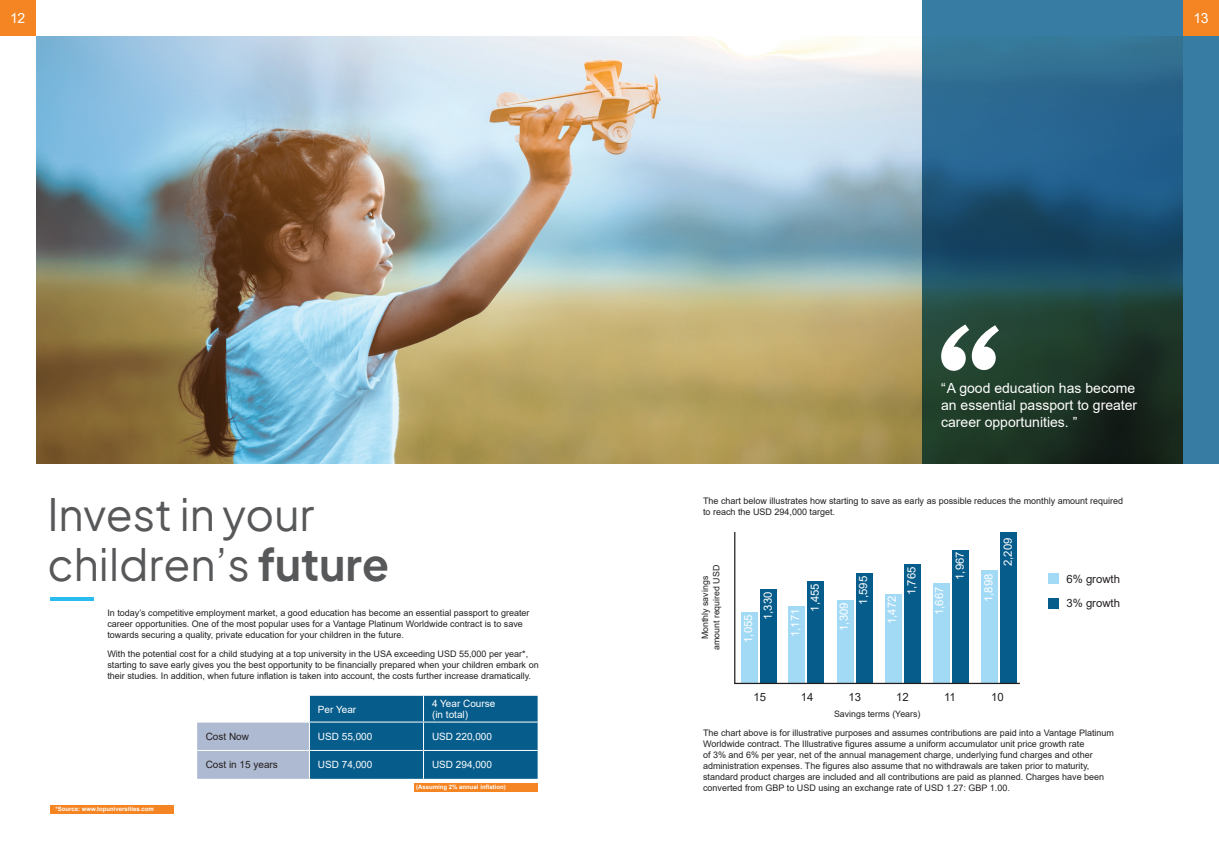
<style>
.page{position:relative;width:1219px;height:857px;background:#fff}
.page>*{position:absolute;margin:0;border:0;box-sizing:border-box;transform-origin:0 0}
.large_para_text{font:44px/50px "Plus Jakarta Sans";color:#57585a}
.text{font:14px/17px "Arial";color:#fff}
.t1{font:11.3px "Arial";color:#fff}
.large_para_text-2{font:11.3px "Arial";color:#231f20}
.text-2{font:10px/11px "Arial";color:#fff}
.text-3{font:10px "Arial";color:#231f20}
.large_para_text-3{font:9px/11px "Arial";color:#231f20}
.middle_size_intro{font:9px/11px "Arial";color:#231f20}
.large_para_text-4{font:8.8px "Arial";color:#231f20}
.large_para_text-5{font:700 6px "Arial";color:#fff}
.s1{font-weight:700}
</style>
<div class="page">
<div style="left:50px;top:805px;width:124px;height:8px;background:#f58523"></div>
<div style="left:741px;top:612px;width:16px;height:70px;background:#a2daf6"></div>
<div style="left:760px;top:589px;width:16px;height:93px;background:#065c8b"></div>
<div style="left:788px;top:606px;width:16px;height:76px;background:#a2daf6"></div>
<div style="left:807px;top:581px;width:17px;height:101px;background:#065c8b"></div>
<div style="left:837px;top:600px;width:16px;height:82px;background:#a2daf6"></div>
<div style="left:856px;top:573px;width:16px;height:109px;background:#065c8b"></div>
<div style="left:885px;top:593px;width:16px;height:90px;background:#a2daf6"></div>
<div style="left:904px;top:564px;width:16px;height:119px;background:#065c8b"></div>
<div style="left:933px;top:583px;width:16px;height:100px;background:#a2daf6"></div>
<div style="left:952px;top:549px;width:16px;height:134px;background:#065c8b"></div>
<div style="left:981px;top:569px;width:16px;height:114px;background:#a2daf6"></div>
<div style="left:1000px;top:531px;width:16px;height:152px;background:#065c8b"></div>
<hr style="left:735px;top:682px;width:285px;height:1px;background:#231f20">
<div style="left:1048px;top:572px;width:11px;height:11px;background:#a2daf6"></div>
<div style="left:1048px;top:597px;width:11px;height:11px;background:#065c8b"></div>
<hr style="left:734px;top:531px;width:1px;height:152px;background:#231f20">
<img style="left:36px;top:36px;width:886px;height:427px">
<svg style="left:922px;top:0;width:297px;height:463px;background:#25566a"></svg>
<svg style="left:941px;top:324px;width:58px;height:46px"></svg>
<div style="left:414px;top:783px;width:124px;height:8px;background:#f58523"></div>
<svg style="left:197px;top:695px;width:341px;height:83px;background:#4d87aa"></svg>
<svg style="left:50px;top:597px;width:44px;height:3px"></svg>
<div style="left:0;top:0;width:36px;height:36px;background:#f58523"></div>
<div style="left:1183px;top:0;width:36px;height:36px;background:#f58523"></div>
<h2 class="text" style="left:10px;top:9px;width:17px">12</h2>
<h2 class="text" style="left:1193px;top:9px;width:17px">13</h2>
<p class="large_para_text" style="left:47px;top:484px;width:343px">Invest in your children’s <span class="s1">future</span></p>
<p class="large_para_text-3" style="left:107px;top:606px;width:424px">In today’s competitive employment market, a good education has become an essential passport to greater career opportunities. One of the most popular uses for a Vantage Platinum Worldwide contract is to save towards securing a quality, private education for your children in the future.</p>
<p class="large_para_text-3" style="left:107px;top:648px;width:433px">With the potential cost for a child studying at a top university in the USA exceeding USD 55,000 per year*, starting to save early gives you the best opportunity to be financially prepared when your children embark on their studies. In addition, when future inflation is taken into account, the costs further increase dramatically.</p>
<p class="text-2" style="left:318px;top:703px;width:40px">Per Year</p>
<p class="text-2" style="left:432px;top:697px;width:65px">4 Year Course (in total)</p>
<p class="text-3" style="left:206px;top:729px;width:45px">Cost Now</p>
<p class="text-2" style="left:318px;top:730px;width:56px">USD 55,000</p>
<p class="text-2" style="left:432px;top:730px;width:62px">USD 220,000</p>
<p class="text-3" style="left:206px;top:757px;width:74px">Cost in 15 years</p>
<p class="text-2" style="left:318px;top:758px;width:56px">USD 74,000</p>
<p class="text-2" style="left:432px;top:758px;width:62px">USD 294,000</p>
<p class="large_para_text-5" style="left:55px;top:804px;width:100px">*Source: www.topuniversities.com</p>
<p class="large_para_text-5" style="left:416px;top:782px;width:91px">(Assuming 2% annual inflation)</p>
<p class="text" style="left:941px;top:379px;width:198px">“A good education has become an essential passport to greater career opportunities. ”</p>
<p class="large_para_text-3" style="left:703px;top:494px;width:422px">The chart below illustrates how starting to save as early as possible reduces the monthly amount required to reach the USD 294,000 target.</p>
<p class="large_para_text-4" style="left:699px;top:639px;width:65px;rotate:-90deg">Monthly savings</p>
<p class="large_para_text-4" style="left:710px;top:650px;width:87px;rotate:-90deg">amount required USD</p>
<p class="t1" style="left:740px;top:642px;width:30px;rotate:-90deg">1,055</p>
<p class="t1" style="left:760px;top:619px;width:30px;rotate:-90deg">1,330</p>
<p class="t1" style="left:787px;top:636px;width:30px;rotate:-90deg">1,171</p>
<p class="t1" style="left:807px;top:611px;width:30px;rotate:-90deg">1,455</p>
<p class="t1" style="left:836px;top:630px;width:30px;rotate:-90deg">1,309</p>
<p class="t1" style="left:856px;top:604px;width:30px;rotate:-90deg">1,595</p>
<p class="t1" style="left:884px;top:623px;width:30px;rotate:-90deg">1,472</p>
<p class="t1" style="left:904px;top:594px;width:30px;rotate:-90deg">1,765</p>
<p class="t1" style="left:931px;top:615px;width:30px;rotate:-90deg">1,667</p>
<p class="t1" style="left:952px;top:579px;width:30px;rotate:-90deg">1,967</p>
<p class="t1" style="left:981px;top:601px;width:30px;rotate:-90deg">1,898</p>
<p class="t1" style="left:1000px;top:565px;width:30px;rotate:-90deg">2,209</p>
<p class="large_para_text-2" style="left:753px;top:688px;width:14px">15</p>
<p class="large_para_text-2" style="left:801px;top:688px;width:14px">14</p>
<p class="large_para_text-2" style="left:848px;top:688px;width:14px">13</p>
<p class="large_para_text-2" style="left:896px;top:688px;width:14px">12</p>
<p class="large_para_text-2" style="left:944px;top:688px;width:13px">11</p>
<p class="large_para_text-2" style="left:991px;top:688px;width:14px">10</p>
<p class="large_para_text-4" style="left:834px;top:708px;width:88px">Savings terms (Years)</p>
<p class="large_para_text-2" style="left:1066px;top:571px;width:55px">6% growth</p>
<p class="large_para_text-2" style="left:1066px;top:595px;width:55px">3% growth</p>
<p class="middle_size_intro" style="left:703px;top:726px;width:413px">The chart above is for illustrative purposes and assumes contributions are paid into a Vantage Platinum Worldwide contract. The Illustrative figures assume a uniform accumulator unit price growth rate<br>of 3% and 6% per year, net of the annual management charge, underlying fund charges and other administration expenses. The figures also assume that no withdrawals are taken prior to maturity, standard product charges are included and all contributions are paid as planned. Charges have been converted from GBP to USD using an exchange rate of USD 1.27: GBP 1.00.</p>
</div>
